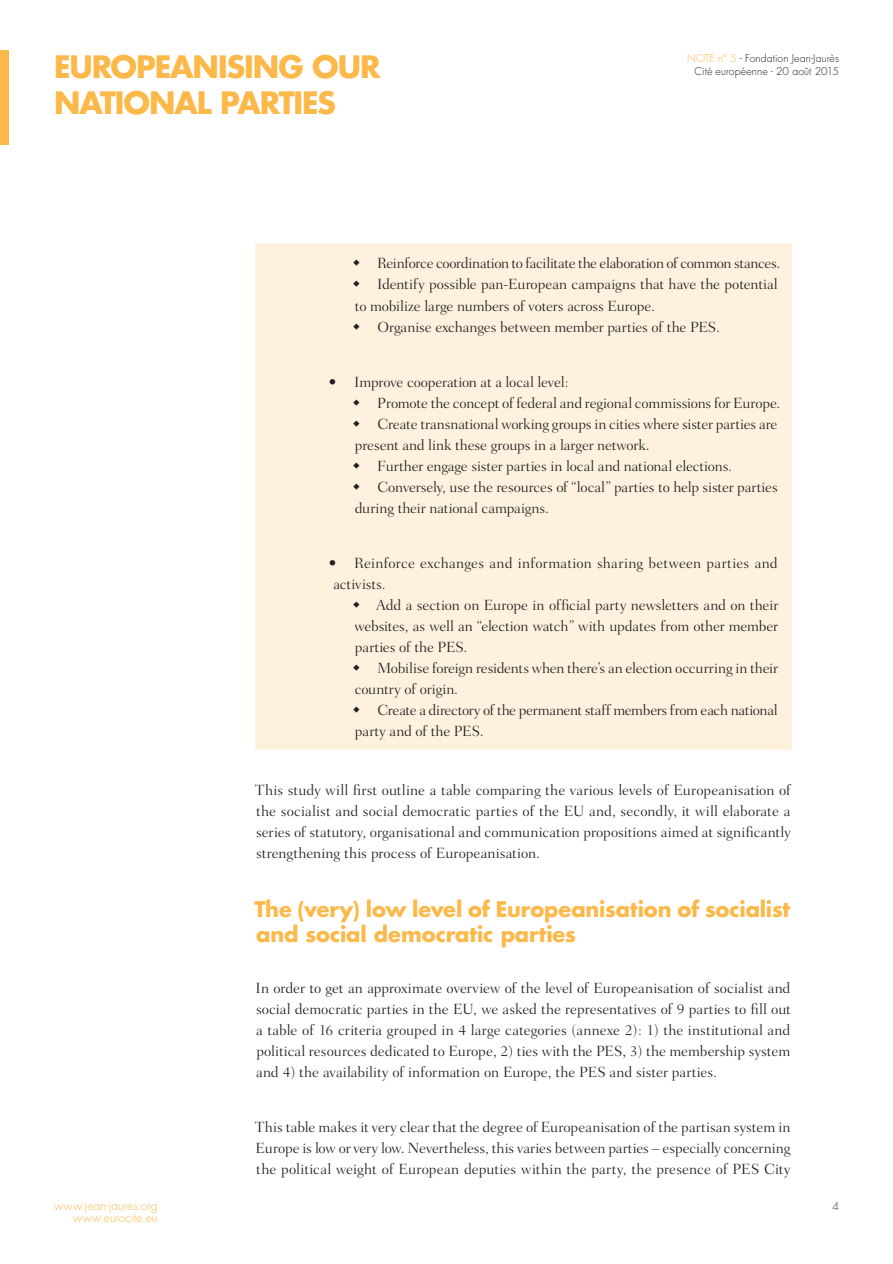
<style>
.page{position:relative;width:893px;height:1264px;background:#fff}
.page>*{position:absolute;margin:0;border:0;box-sizing:border-box;transform-origin:0 0}
.t1{font:700 30px/36px "Futura";letter-spacing:-.035em;color:#fcb848}
.TC_-_Titre_L1{font:700 21px/25.2px "Futura";letter-spacing:-.005em;color:#fcb848}
.TC_-Texte{font:300 15px/21px "Fairfield LH";letter-spacing:-.01em;color:#231f20}
.TC_-Texte-2{font:300 15px/21px "Fairfield LH";letter-spacing:.01em;color:#231f20}
.TC_-Texte-3{font:300 15px "Fairfield LH";letter-spacing:-.03em;color:#231f20}
.t2{font:300 12px/12px "Futura";letter-spacing:.005em;color:#fcb848;text-align:right}
.t3{font:300 10.5px/12.6px "Futura";letter-spacing:.01em;color:#241e1b;text-align:right}
.t4{font:300 10.5px "Futura";color:#3e3734}
.s1{color:#fcb848}
</style>
<div class="page">
<div style="left:0;top:50px;width:9px;height:95px;background:#fcb848"></div>
<div style="left:256px;top:244px;width:535px;height:504px;background:#fef2df"></div>
<h1 class="t1" style="left:54px;top:48px;width:328px">EUROPEANISING OUR<br>NATIONAL PARTIES</h1>
<p class="t3" style="left:687px;top:52px;width:153px"><span class="s1">NOTE n° 5</span> - Fondation Jean-Jaurès<br>Cité européenne - 20 août 2015</p>
<p class="TC_-Texte-3" style="left:377px;top:255px;width:405px">Reinforce coordination to facilitate the elaboration of common stances.</p>
<p class="TC_-Texte" style="left:355px;top:274px;width:424px;text-indent:22px">Identify possible pan-European campaigns that have the potential to mobilize large numbers of voters across Europe.</p>
<p class="TC_-Texte" style="left:377px;top:316px;width:344px">Organise exchanges between member parties of the PES.</p>
<p class="TC_-Texte" style="left:329px;top:371px;width:241px">• Improve cooperation at a local level:</p>
<p class="TC_-Texte" style="left:377px;top:392px;width:405px">Promote the concept of federal and regional commissions for Europe.</p>
<p class="TC_-Texte" style="left:355px;top:413px;width:424px;text-indent:22px">Create transnational working groups in cities where sister parties are present and link these groups in a larger network.</p>
<p class="TC_-Texte" style="left:377px;top:455px;width:356px">Further engage sister parties in local and national elections.</p>
<p class="TC_-Texte" style="left:355px;top:476px;width:424px;text-indent:23px">Conversely, use the resources of “local” parties to help sister parties during their national campaigns.</p>
<p class="TC_-Texte-2" style="left:333px;top:552px;width:445px;text-indent:-5px">• Reinforce exchanges and information sharing between parties and activists.</p>
<p class="TC_-Texte" style="left:354px;top:594px;width:425px;text-align:justify;text-indent:22px">Add a section on Europe in official party newsletters and on their websites, as well an “election watch” with updates from other member parties of the PES.</p>
<p class="TC_-Texte" style="left:355px;top:657px;width:425px;text-indent:22px">Mobilise foreign residents when there’s an election occurring in their country of origin.</p>
<p class="TC_-Texte" style="left:355px;top:699px;width:424px;text-indent:22px">Create a directory of the permanent staff members from each national party and of the PES.</p>
<p class="TC_-Texte" style="left:255px;top:779px;width:537px;text-align:justify">This study will first outline a table comparing the various levels of Europeanisation of the socialist and social democratic parties of the EU and, secondly, it will elaborate a series of statutory, organisational and communication propositions aimed at significantly strengthening this process of Europeanisation.</p>
<p class="TC_-_Titre_L1" style="left:254px;top:895px;width:537px">The (very) low level of Europeanisation of socialist and social democratic parties</p>
<p class="TC_-Texte" style="left:256px;top:977px;width:536px;text-align:justify">In order to get an approximate overview of the level of Europeanisation of socialist and social democratic parties in the EU, we asked the representatives of 9 parties to fill out a table of 16 criteria grouped in 4 large categories (annexe 2): 1) the institutional and political resources dedicated to Europe, 2) ties with the PES, 3) the membership system and 4) the availability of information on Europe, the PES and sister parties.</p>
<p class="t2" style="left:54px;top:1199px;width:105px">www.jean-jaures.org www.eurocite.eu</p>
<p class="TC_-Texte" style="left:255px;top:1116px;width:537px;text-align:justify">This table makes it very clear that the degree of Europeanisation of the partisan system in Europe is low or very low. Nevertheless, this varies between parties – especially concerning the political weight of European deputies within the party, the presence of PES City</p>
<p class="t4" style="left:832px;top:1198px;width:8px">4</p>
</div>
